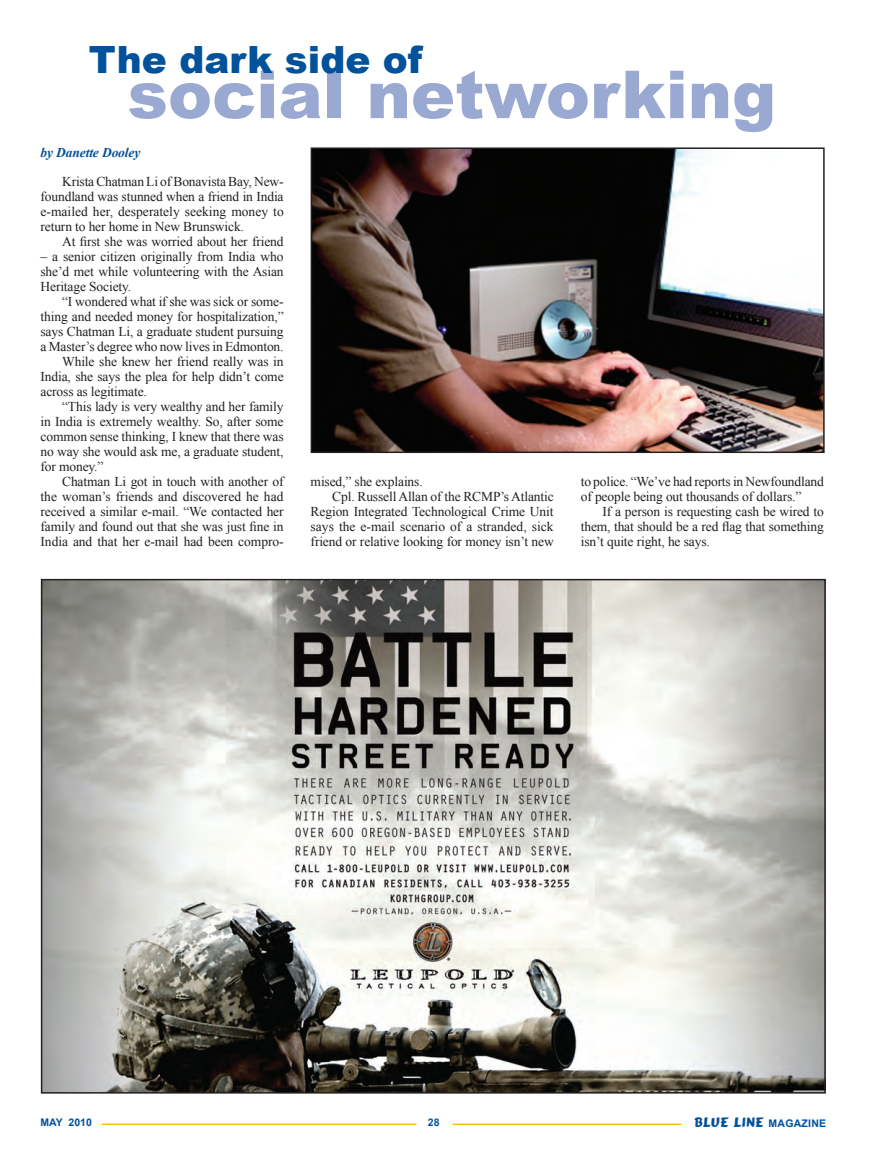
<style>
.page{position:relative;width:878px;height:1175px;background:#fff}
.page>*{position:absolute;margin:0;border:0;box-sizing:border-box;transform-origin:0 0}
.t1{font:900 66.15px "Arial";color:#9aa9d2}
.t2{font:900 37.5px "Arial";color:#01519b}
.t3{font:13.5px/15px "Times New Roman";letter-spacing:-.01em;color:#231f20;text-align:justify}
.t4{font:13.5px "Comic";letter-spacing:.02em;color:#01519b}
.t5{font:italic 700 13.5px "Times New Roman";letter-spacing:-.01em;color:#01519b}
.t6{font:700 10.5px "Arial";color:#01519b}
.s1{font-family:"Arial";font-weight:700;font-size:10.5px}
</style>
<div class="page">
<hr style="left:102px;top:1123px;width:314px;height:2px;background:#fcb814">
<hr style="left:452px;top:1123px;width:229px;height:2px;background:#fcb814">
<img style="left:44px;top:582px;width:778px;height:508px">
<img style="left:313px;top:150px;width:508px;height:300px">
<div style="left:310px;top:147px;width:514px;height:306px;border:2px solid #231f20"></div>
<h2 class="t2" style="left:89px;top:33px;width:335px">The dark side of</h2>
<h1 class="t1" style="left:127px;top:46px;width:650px">social networking</h1>
<p class="t5" style="left:40px;top:143px;width:101px">by Danette Dooley</p>
<p class="t3" style="left:40px;top:174px;width:245px;text-indent:22px">Krista Chatman Li of Bonavista Bay, New&shy;foundland was stunned when a friend in India e-mailed her, desperately seeking money to return to her home in New Brunswick.</p>
<p class="t3" style="left:62px;top:234px;width:223px">At first she was worried about her friend</p>
<p class="t3" style="left:40px;top:249px;width:245px">– a senior citizen originally from India who she’d met while volunteering with the Asian Heritage Society.</p>
<p class="t3" style="left:62px;top:294px;width:223px">“I wondered what if she was sick or some-</p>
<p class="t3" style="left:40px;top:309px;width:245px">thing and needed money for hospitalization,”</p>
<p class="t3" style="left:40px;top:324px;width:244px">says Chatman Li, a graduate student pursuing</p>
<p class="t3" style="left:40px;top:339px;width:244px">a Master’s degree who now lives in Edmonton.</p>
<p class="t3" style="left:62px;top:354px;width:223px">While she knew her friend really was in</p>
<p class="t3" style="left:40px;top:369px;width:245px">India, she says the plea for help didn’t come</p>
<p class="t3" style="left:40px;top:384px;width:108px">across as legitimate.</p>
<p class="t3" style="left:62px;top:399px;width:223px">“This lady is very wealthy and her family</p>
<p class="t3" style="left:40px;top:414px;width:244px">in India is extremely wealthy. So, after some</p>
<p class="t3" style="left:40px;top:429px;width:244px">common sense thinking, I knew that there was</p>
<p class="t3" style="left:40px;top:444px;width:244px">no way she would ask me, a graduate student,</p>
<p class="t3" style="left:40px;top:459px;width:65px">for money.”</p>
<p class="t3" style="left:62px;top:474px;width:223px">Chatman Li got in touch with another of</p>
<p class="t3" style="left:40px;top:489px;width:244px">the woman’s friends and discovered he had</p>
<p class="t3" style="left:40px;top:504px;width:244px">received a similar e-mail. “We contacted her</p>
<p class="t3" style="left:40px;top:519px;width:245px">family and found out that she was just fine in</p>
<p class="t3" style="left:40px;top:534px;width:244px">India and that her e-mail had been compro-</p>
<p class="t3" style="left:310px;top:473px;width:114px">mised,” she explains.</p>
<p class="t3" style="left:332px;top:488px;width:223px">Cpl. Russell Allan of the RCMP’s Atlantic</p>
<p class="t3" style="left:310px;top:503px;width:244px">Region Integrated Technological Crime Unit</p>
<p class="t3" style="left:310px;top:518px;width:244px">says the e-mail scenario of a stranded, sick</p>
<p class="t3" style="left:310px;top:533px;width:245px">friend or relative looking for money isn’t new</p>
<p class="t3" style="left:580px;top:473px;width:244px">to police. “We’ve had reports in Newfoundland of people being out thousands of dollars.”</p>
<p class="t3" style="left:580px;top:503px;width:245px;text-indent:22px">If a person is requesting cash be wired to them, that should be a red flag that something isn’t quite right, he says.</p>
<p class="t6" style="left:41px;top:1115px;width:53px">MAY 2010</p>
<p class="t6" style="left:428px;top:1115px;width:13px">28</p>
<p class="t4" style="left:694px;top:1113px;width:133px">BLUE LINE <span class="s1">MAGAZINE</span></p>
</div>
